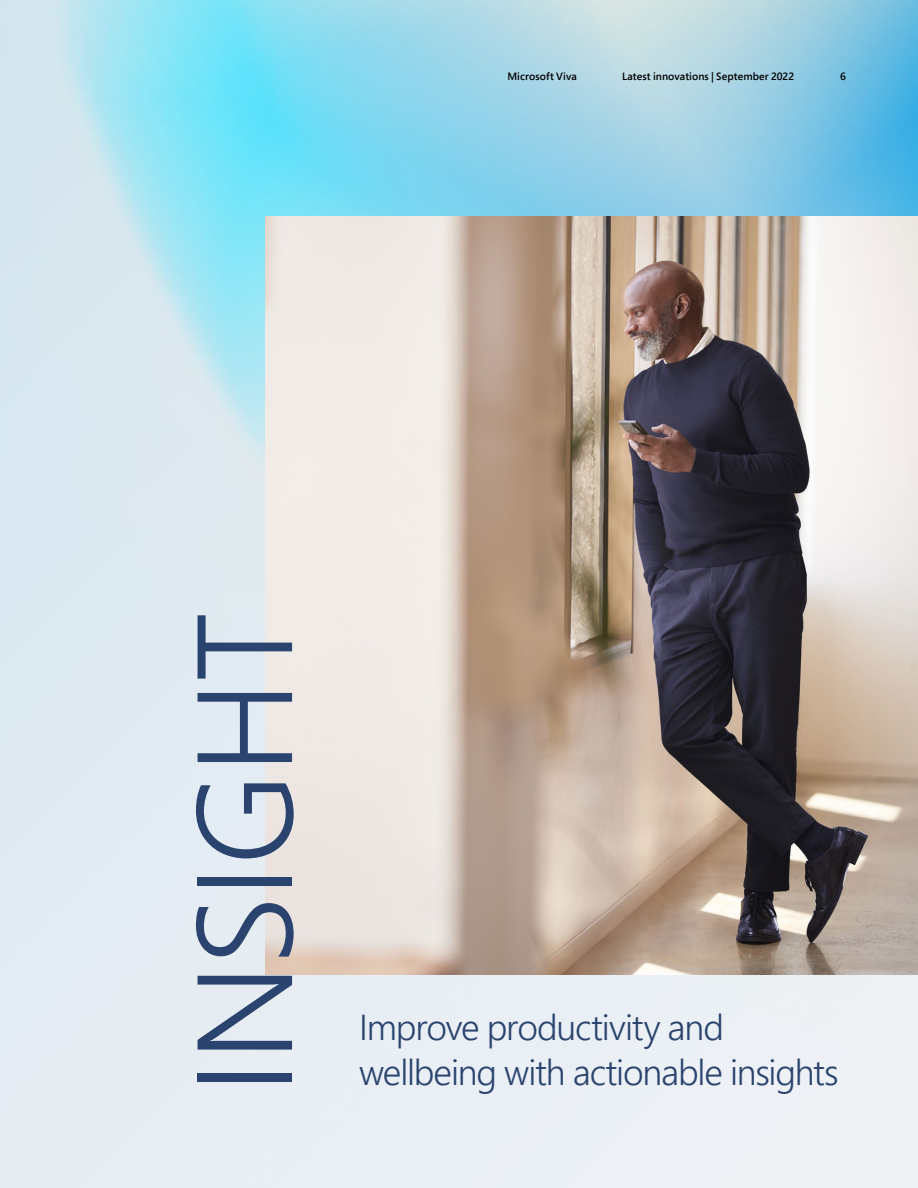
<style>
.page{position:relative;width:918px;height:1188px;background:#fff}
.page>*{position:absolute;margin:0;border:0;box-sizing:border-box;transform-origin:0 0}
.H1c{font:300 135px "Segoe Pro";letter-spacing:-.005em;color:#2a446f}
.H1a{font:300 36px "Segoe Pro";letter-spacing:-.03em;color:#2a446f}
.Page_Header{font:600 10.5px "Segoe Pro";letter-spacing:.01em;color:#000}
.Page{font:600 10.5px "Segoe Pro";color:#000}
</style>
<div class="page">
<img style="left:0;top:0;width:918px;height:1188px">
<img style="left:266px;top:216px;width:652px;height:759px">
<p class="Page_Header" style="left:507px;top:69px;width:71px">Microsoft Viva</p>
<p class="Page_Header" style="left:622px;top:69px;width:174px">Latest innovations | September 2022</p>
<p class="Page" style="left:840px;top:69px;width:7px">6</p>
<p class="H1c" style="left:152px;top:1094px;width:484px;rotate:-90deg">INSIGHT</p>
<p class="H1a" style="left:359px;top:1002px;width:366px">Improve productivity and</p>
<p class="H1a" style="left:359px;top:1047px;width:481px">wellbeing with actionable insights</p>
</div>
